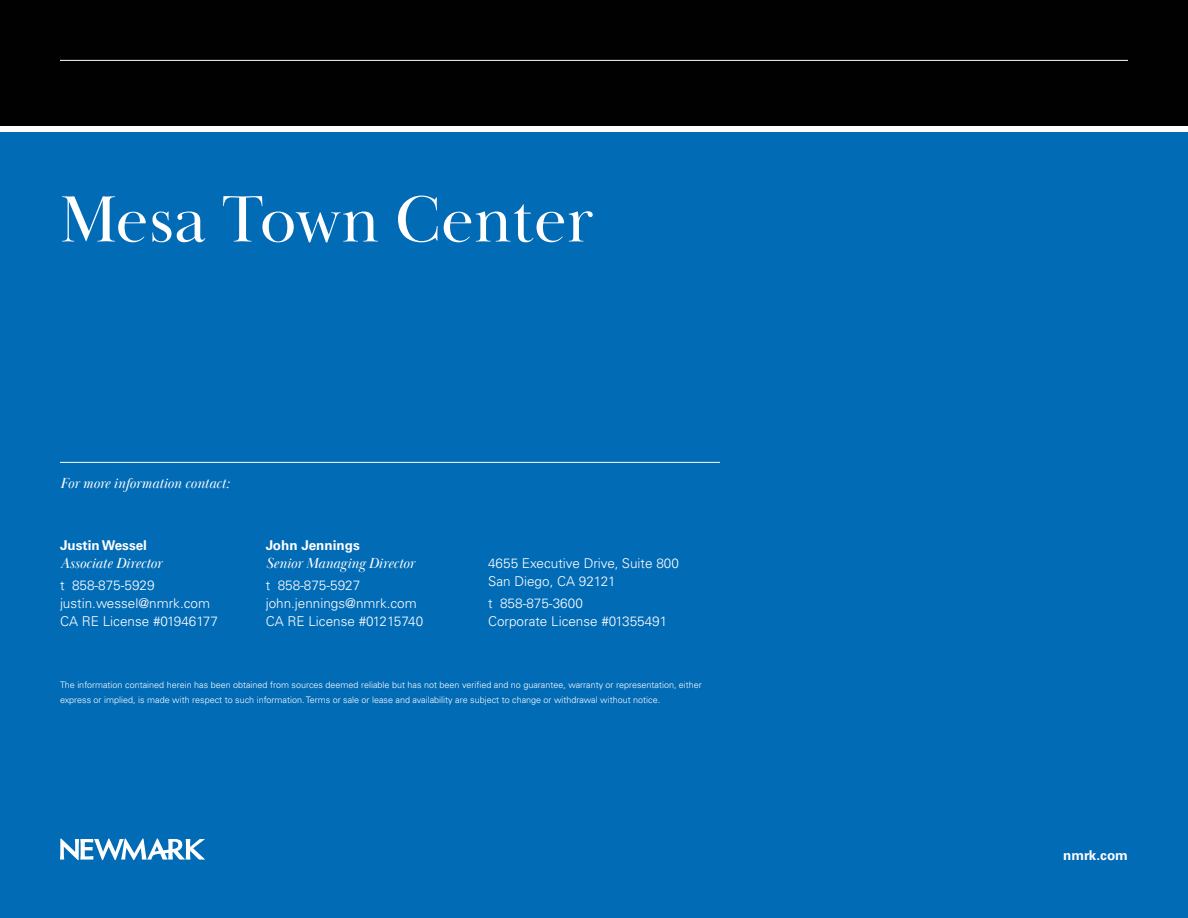
<style>
.page{position:relative;width:1188px;height:918px;background:#fff}
.page>*{position:absolute;margin:0;border:0;box-sizing:border-box;transform-origin:0 0}
.Head_45_47{font:67.5px "Baskerville Display PT";color:#fff}
.Text_9_12_Univ{font:italic 15px "Baskerville Display PT";color:#fff}
.Text_11_18{font:italic 15px "Baskerville Display PT";color:#fff}
.Text_9_12_Univ-2{font:300 13.5px/18px "Univers LT Pro 45";color:#fff}
.Text_9_12_Univ-3{font:700 13.5px "Univers LT Pro 65";color:#fff}
.Footnote{font:300 9px/15px "Univers LT Pro 45";color:#fff}
</style>
<div class="page">
<div style="left:0;top:133px;width:1188px;height:785px;background:#026bb6"></div>
<div style="left:0;top:0;width:1188px;height:126px;background:#000100"></div>
<hr style="left:60px;top:462px;width:660px;height:1px;background:#fff">
<svg style="left:60px;top:838px;width:145px;height:22px"></svg>
<hr style="left:60px;top:60px;width:1068px;height:1px;background:#fff">
<p class="Head_45_47" style="left:60px;top:179px;width:535px">Mesa Town Center</p>
<p class="Text_11_18" style="left:60px;top:474px;width:171px">For more information contact:</p>
<p class="Text_9_12_Univ-3" style="left:60px;top:536px;width:89px">Justin Wessel</p>
<p class="Text_9_12_Univ" style="left:60px;top:554px;width:103px">Associate Director</p>
<p class="Text_9_12_Univ-2" style="left:60px;top:576px;width:159px">t 858-875-5929 justin.wessel@nmrk.com<br>CA RE License #01946177</p>
<p class="Text_9_12_Univ-3" style="left:266px;top:536px;width:96px">John Jennings</p>
<p class="Text_9_12_Univ" style="left:266px;top:554px;width:150px">Senior Managing Director</p>
<p class="Text_9_12_Univ-2" style="left:266px;top:576px;width:159px">t 858-875-5927 john.jennings@nmrk.com<br>CA RE License #01215740</p>
<p class="Text_9_12_Univ-2" style="left:488px;top:554px;width:192px">4655 Executive Drive, Suite 800<br>San Diego, CA 92121</p>
<p class="Text_9_12_Univ-2" style="left:488px;top:594px;width:181px">t 858-875-3600<br>Corporate License #01355491</p>
<p class="Footnote" style="left:60px;top:677px;width:643px">The information contained herein has been obtained from sources deemed reliable but has not been verified and no guarantee, warranty or representation, either express or implied, is made with respect to such information. Terms or sale or lease and availability are subject to change or withdrawal without notice.</p>
<p class="Text_9_12_Univ-3" style="left:1063px;top:845px;width:66px">nmrk.com</p>
</div>
